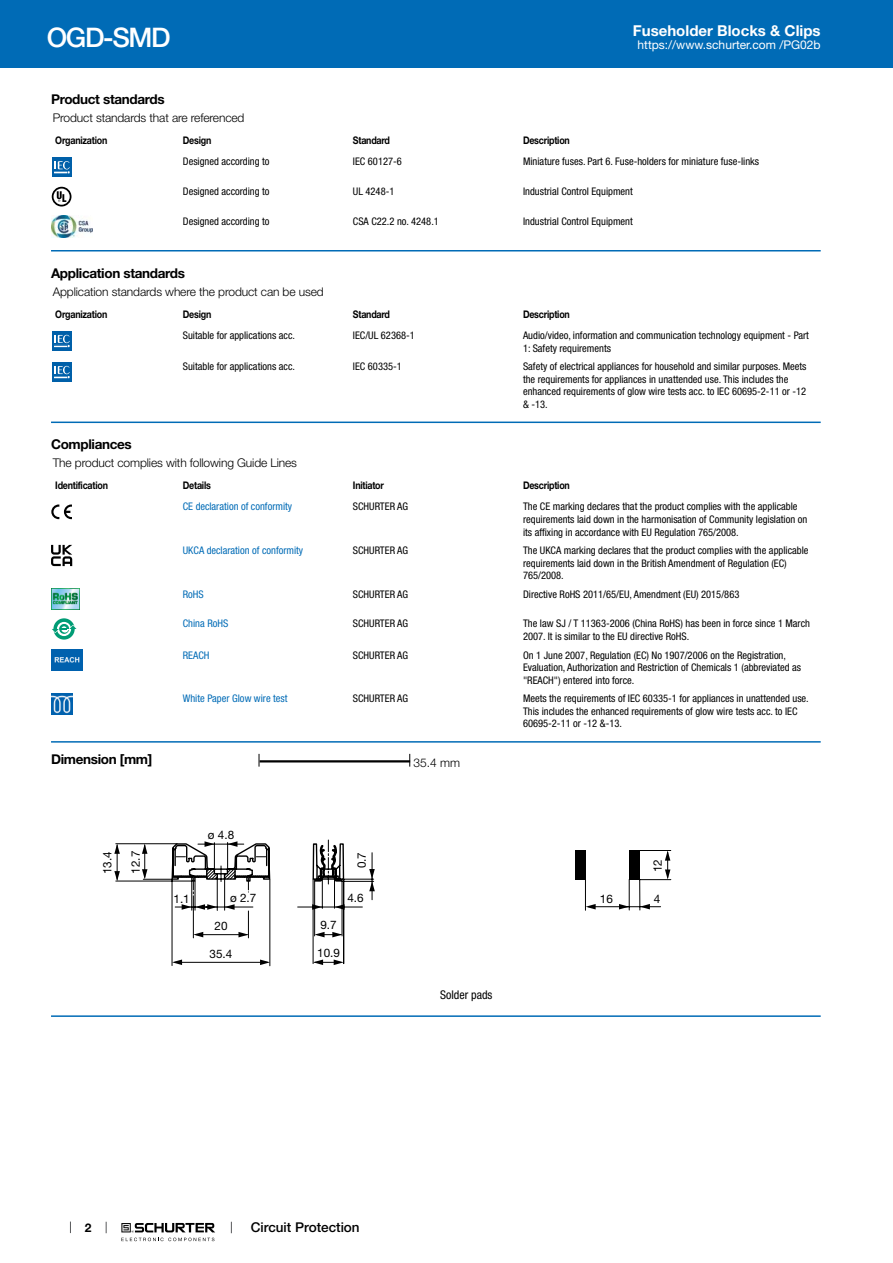
<style>
.page{position:relative;width:893px;height:1263px;background:#fff}
.page>*{position:absolute;margin:0;border:0;box-sizing:border-box;transform-origin:0 0}
.t1{font:500 27px "Helvetica Neue LT";letter-spacing:-.05em;color:#fff}
.t2{font:700 15px "Helvetica Neue LT";color:#fff}
.t3{font:700 13.5px "Helvetica Neue LT";letter-spacing:-.025em;color:#000}
.t4{font:500 13.5px "Helvetica Neue LT";color:#000}
.t5{font:300 12px "Helvetica Neue LT";letter-spacing:-.01em;color:#000}
.t6{font:12px "Helvetica Neue LT";color:#fff}
.t7{font:condensed 12px "Helvetica Neue LT";color:#000}
.t8{font:700 12px "Helvetica Neue LT";color:#000}
.t9{font:11.7px "Helvetica Neue LT";color:#000}
.t10{font:condensed 10.5px/12.6px "Helvetica Neue LT";color:#000}
.t11{font:700 10.5px "Helvetica Neue LT";letter-spacing:-.025em;color:#000;scale:.85 1}
.t12{font:condensed 10.5px "Helvetica Neue LT";color:#006bb6}
</style>
<div class="page">
<svg style="left:70px;top:1221px;width:1px;height:12px"></svg>
<svg style="left:121px;top:1223px;width:94px;height:18px"></svg>
<div style="left:0;top:0;width:893px;height:68px;background:#006bb6"></div>
<svg style="left:52px;top:157px;width:20px;height:20px"></svg>
<div style="left:52px;top:157px;width:19px;height:19px;background:#0060a9"></div>
<svg style="left:54px;top:161px;width:16px;height:13px"></svg>
<svg style="left:51px;top:186px;width:21px;height:21px"></svg>
<svg style="left:52px;top:187px;width:19px;height:19px"></svg>
<img style="left:51px;top:216px;width:42px;height:21px">
<hr style="left:51px;top:250px;width:770px;height:1px;background:#006bb6">
<svg style="left:52px;top:331px;width:20px;height:20px"></svg>
<div style="left:52px;top:331px;width:19px;height:19px;background:#0060a9"></div>
<svg style="left:54px;top:335px;width:16px;height:13px"></svg>
<svg style="left:52px;top:362px;width:20px;height:20px"></svg>
<div style="left:52px;top:362px;width:19px;height:19px;background:#0060a9"></div>
<svg style="left:54px;top:366px;width:16px;height:13px"></svg>
<hr style="left:51px;top:422px;width:770px;height:1px;background:#006bb6">
<svg style="left:51px;top:504px;width:21px;height:15px"></svg>
<svg style="left:51px;top:545px;width:21px;height:21px"></svg>
<img style="left:51px;top:588px;width:29px;height:22px">
<svg style="left:53px;top:618px;width:22px;height:22px"></svg>
<svg style="left:57px;top:622px;width:14px;height:14px"></svg>
<svg style="left:52px;top:624px;width:25px;height:9px"></svg>
<img style="left:51px;top:649px;width:32px;height:22px">
<img style="left:51px;top:693px;width:21px;height:21px">
<hr style="left:51px;top:741px;width:770px;height:2px;background:#006bb6">
<svg style="left:259px;top:754px;width:1px;height:13px"></svg>
<hr style="left:260px;top:760px;width:150px;height:2px;background:#000">
<svg style="left:409px;top:754px;width:1px;height:13px"></svg>
<svg style="left:260px;top:959px;width:10px;height:6px"></svg>
<svg style="left:173px;top:959px;width:9px;height:6px"></svg>
<svg style="left:114px;top:844px;width:6px;height:10px"></svg>
<svg style="left:114px;top:871px;width:6px;height:10px"></svg>
<svg style="left:369px;top:869px;width:6px;height:22px"></svg>
<hr style="left:117px;top:845px;width:1px;height:34px;background:#000">
<hr style="left:116px;top:881px;width:76px;height:1px;background:#000">
<hr style="left:116px;top:843px;width:61px;height:1px;background:#000">
<hr style="left:298px;top:907px;width:64px;height:1px;background:#000">
<hr style="left:270px;top:879px;width:1px;height:87px;background:#000">
<hr style="left:175px;top:962px;width:92px;height:1px;background:#000">
<svg style="left:313px;top:959px;width:31px;height:6px"></svg>
<hr style="left:313px;top:879px;width:1px;height:84px;background:#000">
<hr style="left:372px;top:853px;width:1px;height:47px;background:#000">
<svg style="left:142px;top:840px;width:203px;height:98px"></svg>
<hr style="left:172px;top:879px;width:1px;height:86px;background:#000">
<hr style="left:343px;top:879px;width:1px;height:84px;background:#000">
<hr style="left:344px;top:879px;width:30px;height:1px;background:#000">
<hr style="left:342px;top:881px;width:32px;height:1px;background:#000">
<svg style="left:640px;top:904px;width:10px;height:5px"></svg>
<svg style="left:586px;top:904px;width:10px;height:5px"></svg>
<div style="left:575px;top:850px;width:11px;height:30px;background:#000"></div>
<div style="left:629px;top:850px;width:11px;height:30px;background:#000"></div>
<hr style="left:588px;top:906px;width:73px;height:1px;background:#000">
<hr style="left:585px;top:880px;width:1px;height:30px;background:#000">
<svg style="left:665px;top:851px;width:5px;height:28px"></svg>
<hr style="left:629px;top:879px;width:1px;height:31px;background:#000">
<hr style="left:639px;top:879px;width:1px;height:31px;background:#000">
<svg style="left:619px;top:904px;width:10px;height:5px"></svg>
<hr style="left:640px;top:879px;width:31px;height:1px;background:#000">
<hr style="left:640px;top:850px;width:31px;height:1px;background:#000">
<hr style="left:51px;top:1015px;width:770px;height:2px;background:#006bb6">
<h1 class="t1" style="left:47px;top:21px;width:125px">OGD-SMD</h1>
<h2 class="t2" style="left:633px;top:21px;width:189px">Fuseholder Blocks &amp; Clips</h2>
<p class="t6" style="left:638px;top:38px;width:185px">https://www.schurter.com /PG02b</p>
<p class="t3" style="left:51px;top:91px;width:115px">Product standards</p>
<p class="t5" style="left:53px;top:110px;width:193px">Product standards that are referenced</p>
<p class="t11" style="left:55px;top:134px;width:63px">Organization</p>
<p class="t11" style="left:183px;top:134px;width:35px">Design</p>
<p class="t11" style="left:353px;top:134px;width:45px">Standard</p>
<p class="t11" style="left:523px;top:134px;width:57px">Description</p>
<p class="t10" style="left:183px;top:155px;width:88px">Designed according to</p>
<p class="t10" style="left:353px;top:155px;width:50px">IEC 60127-6</p>
<p class="t10" style="left:523px;top:155px;width:238px">Miniature fuses. Part 6. Fuse-holders for miniature fuse-links</p>
<p class="t10" style="left:183px;top:185px;width:88px">Designed according to</p>
<p class="t10" style="left:353px;top:185px;width:43px">UL 4248-1</p>
<p class="t10" style="left:523px;top:185px;width:111px">Industrial Control Equipment</p>
<p class="t10" style="left:183px;top:215px;width:88px">Designed according to</p>
<p class="t10" style="left:353px;top:215px;width:87px">CSA C22.2 no. 4248.1</p>
<p class="t10" style="left:523px;top:215px;width:111px">Industrial Control Equipment</p>
<p class="t3" style="left:51px;top:264px;width:135px">Application standards</p>
<p class="t5" style="left:53px;top:284px;width:272px">Application standards where the product can be used</p>
<p class="t11" style="left:55px;top:307px;width:63px">Organization</p>
<p class="t11" style="left:183px;top:307px;width:35px">Design</p>
<p class="t11" style="left:353px;top:307px;width:45px">Standard</p>
<p class="t11" style="left:523px;top:307px;width:57px">Description</p>
<p class="t10" style="left:183px;top:329px;width:114px">Suitable for applications acc.</p>
<p class="t10" style="left:353px;top:329px;width:63px">IEC/UL 62368-1</p>
<p class="t10" style="left:523px;top:329px;width:287px">Audio/video, information and communication technology equipment - Part<br>1: Safety requirements</p>
<p class="t10" style="left:183px;top:360px;width:114px">Suitable for applications acc.</p>
<p class="t10" style="left:353px;top:360px;width:50px">IEC 60335-1</p>
<p class="t10" style="left:523px;top:360px;width:285px">Safety of electrical appliances for household and similar purposes. Meets the requirements for appliances in unattended use. This includes the enhanced requirements of glow wire tests acc. to IEC 60695-2-11 or -12 &amp; -13.</p>
<p class="t3" style="left:51px;top:436px;width:82px">Compliances</p>
<p class="t5" style="left:53px;top:455px;width:246px">The product complies with following Guide Lines</p>
<p class="t11" style="left:55px;top:479px;width:64px">Identification</p>
<p class="t11" style="left:183px;top:479px;width:35px">Details</p>
<p class="t11" style="left:353px;top:479px;width:38px">Initiator</p>
<p class="t11" style="left:523px;top:479px;width:57px">Description</p>
<p class="t12" style="left:183px;top:500px;width:111px">CE declaration of conformity</p>
<p class="t10" style="left:353px;top:500px;width:57px">SCHURTER AG</p>
<p class="t10" style="left:523px;top:500px;width:286px">The CE marking declares that the product complies with the applicable requirements laid down in the harmonisation of Community legislation on its affixing in accordance with EU Regulation 765/2008.</p>
<p class="t12" style="left:183px;top:544px;width:122px">UKCA declaration of conformity</p>
<p class="t10" style="left:353px;top:544px;width:57px">SCHURTER AG</p>
<p class="t10" style="left:523px;top:544px;width:287px">The UKCA marking declares that the product complies with the applicable requirements laid down in the British Amendment of Regulation (EC)<br>765/2008.</p>
<p class="t12" style="left:183px;top:588px;width:22px">RoHS</p>
<p class="t10" style="left:353px;top:588px;width:57px">SCHURTER AG</p>
<p class="t10" style="left:523px;top:588px;width:218px">Directive RoHS 2011/65/EU, Amendment (EU) 2015/863</p>
<p class="t12" style="left:183px;top:618px;width:47px">China RoHS</p>
<p class="t10" style="left:353px;top:617px;width:57px">SCHURTER AG</p>
<p class="t10" style="left:523px;top:617px;width:289px">The law SJ / T 11363-2006 (China RoHS) has been in force since 1 March<br>2007. It is similar to the EU directive RoHS.</p>
<p class="t12" style="left:183px;top:649px;width:28px">REACH</p>
<p class="t10" style="left:353px;top:648px;width:57px">SCHURTER AG</p>
<p class="t10" style="left:523px;top:648px;width:279px">On 1 June 2007, Regulation (EC) No 1907/2006 on the Registration,<br>Evaluation, Authorization and Restriction of Chemicals 1 (abbreviated as "REACH") entered into force.</p>
<p class="t12" style="left:183px;top:692px;width:106px">White Paper Glow wire test</p>
<p class="t10" style="left:353px;top:692px;width:57px">SCHURTER AG</p>
<p class="t10" style="left:523px;top:692px;width:287px">Meets the requirements of IEC 60335-1 for appliances in unattended use.<br>This includes the enhanced requirements of glow wire tests acc. to IEC<br>60695-2-11 or -12 &amp;-13.</p>
<p class="t3" style="left:51px;top:751px;width:103px">Dimension [mm]</p>
<p class="t5" style="left:413px;top:755px;width:48px">35.4 mm</p>
<p class="t9" style="left:208px;top:828px;width:28px">ø 4.8</p>
<p class="t9" style="left:129px;top:874px;width:24px;rotate:-90deg">12.7</p>
<p class="t9" style="left:100px;top:874px;width:24px;rotate:-90deg">13.4</p>
<p class="t9" style="left:355px;top:868px;width:18px;rotate:-90deg">0.7</p>
<p class="t9" style="left:174px;top:892px;width:18px">1.1</p>
<p class="t9" style="left:230px;top:891px;width:28px">ø 2.7</p>
<p class="t9" style="left:347px;top:891px;width:18px">4.6</p>
<p class="t9" style="left:214px;top:919px;width:15px">20</p>
<p class="t9" style="left:320px;top:918px;width:18px">9.7</p>
<p class="t9" style="left:210px;top:947px;width:24px">35.4</p>
<p class="t9" style="left:317px;top:946px;width:24px">10.9</p>
<p class="t7" style="left:440px;top:988px;width:54px">Solder pads</p>
<p class="t8" style="left:85px;top:1220px;width:8px">2</p>
<p class="t4" style="left:251px;top:1219px;width:110px">Circuit Protection</p>
<p class="t9" style="left:651px;top:872px;width:15px;rotate:-90deg">12</p>
<p class="t9" style="left:600px;top:892px;width:15px">16</p>
<p class="t9" style="left:654px;top:892px;width:8px">4</p>
</div>
